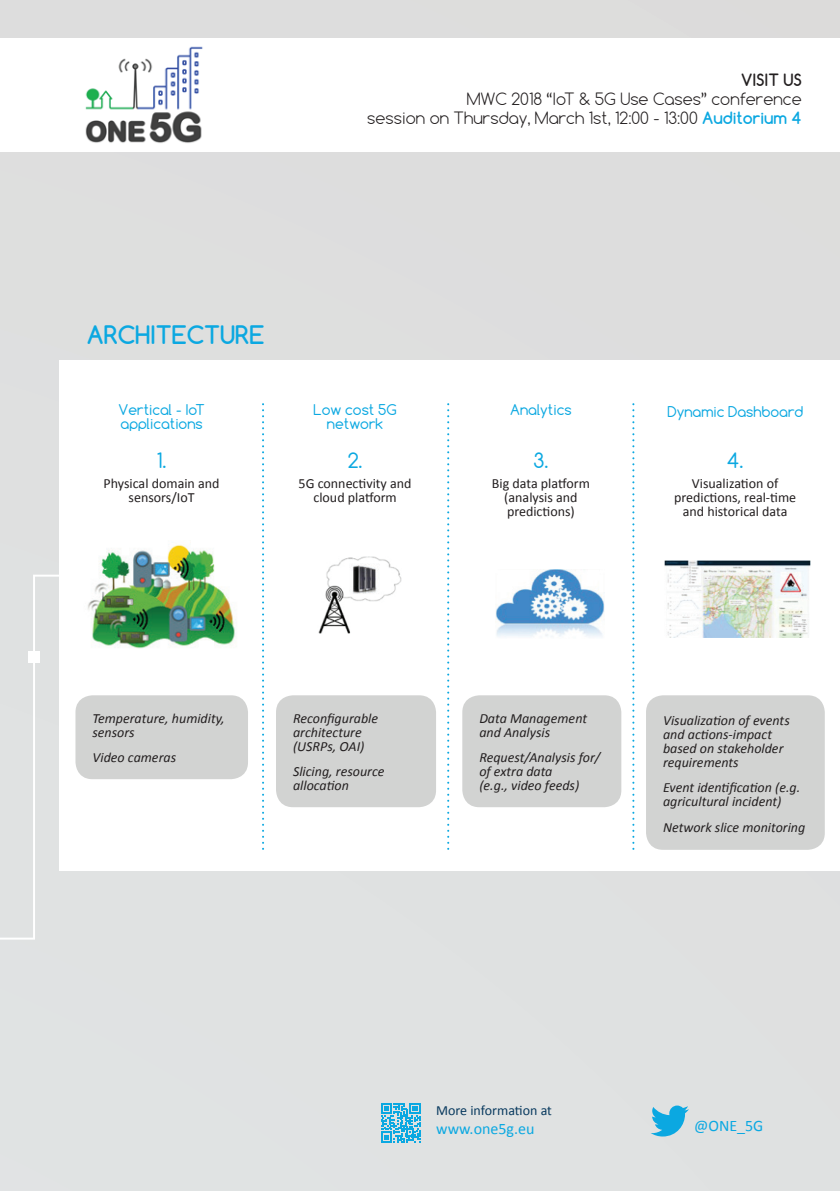
<style>
.page{position:relative;width:840px;height:1191px;background:#fff}
.page>*{position:absolute;margin:0;border:0;box-sizing:border-box;transform-origin:0 0}
.t1{font:700 24px "Comfortaa";color:#0ba8e1}
.t2{font:20px "Comfortaa";color:#0ba8e1}
.t3{font:300 16px/19.2px "Comfortaa";color:#231f20;text-align:right}
.t4{font:16px "Calibri";color:#0ba8e1}
.t5{font:700 16px "Comfortaa";color:#231f20}
.t6{font:italic 14px/14px "Calibri";color:#231f20}
.t7{font:14px/14px "Calibri";color:#231f20;text-align:center}
.t8{font:14px/14px "Comfortaa";color:#0ba8e1}
.t9{font:14px "Calibri";color:#093a5f}
.s1{font-weight:700;color:#0ba8e1}
</style>
<div class="page">
<div style="left:0;top:0;width:839px;height:1191px;background:#dfe0e0"></div>
<div style="left:0;top:39px;width:839px;height:113px;background:#fff"></div>
<div style="left:60px;top:360px;width:779px;height:510px;background:#fff"></div>
<svg style="left:381px;top:1103px;width:39px;height:39px"></svg>
<svg style="left:651px;top:1105px;width:37px;height:31px"></svg>
<svg style="left:0;top:574px;width:67px;height:365px"></svg>
<div style="left:28px;top:651px;width:12px;height:11px;background:#fff"></div>
<img style="left:85px;top:46px;width:118px;height:97px">
<img style="left:87px;top:544px;width:148px;height:105px">
<div style="left:75px;top:695px;width:173px;height:84px;background:#d2d3d2;border-radius:17px"></div>
<div style="left:276px;top:695px;width:160px;height:112px;background:#d2d3d2;border-radius:17px"></div>
<div style="left:462px;top:695px;width:159px;height:112px;background:#d2d3d2;border-radius:17px"></div>
<div style="left:645px;top:695px;width:179px;height:155px;background:#d2d3d2;border-radius:17px"></div>
<svg style="left:262px;top:403px;width:2px;height:447px"></svg>
<svg style="left:447px;top:403px;width:2px;height:447px"></svg>
<svg style="left:632px;top:403px;width:2px;height:447px"></svg>
<img style="left:318px;top:557px;width:83px;height:77px">
<img style="left:496px;top:570px;width:108px;height:67px">
<img style="left:664px;top:560px;width:146px;height:77px">
<img style="left:349px;top:563px;width:30px;height:32px">
<h1 class="t1" style="left:87px;top:320px;width:179px">ARCHITECTURE</h1>
<p class="t5" style="left:740px;top:69px;width:62px">VISIT US</p>
<p class="t3" style="left:367px;top:89px;width:435px">MWC 2018 “IoT &amp; 5G Use Cases” conference<br>session on Thursday, March 1st, 12:00 - 13:00 <span class="s1">Auditorium 4</span></p>
<p class="t8" style="left:118px;top:402px;width:88px">Vertical - IoT applications</p>
<p class="t8" style="left:313px;top:402px;width:85px;text-align:center">Low cost 5G network</p>
<p class="t8" style="left:510px;top:402px;width:63px">Analytics</p>
<p class="t8" style="left:667px;top:404px;width:137px">Dynamic Dashboard</p>
<h2 class="t2" style="left:157px;top:448px;width:11px">1.</h2>
<p class="t7" style="left:103px;top:476px;width:117px">Physical domain and sensors/IoT</p>
<h2 class="t2" style="left:347px;top:448px;width:16px">2.</h2>
<p class="t7" style="left:298px;top:476px;width:114px">5G connectivity and cloud platform</p>
<h2 class="t2" style="left:533px;top:448px;width:16px">3.</h2>
<p class="t7" style="left:491px;top:476px;width:99px">Big data platform (analysis and predictions)</p>
<h2 class="t2" style="left:726px;top:448px;width:18px">4.</h2>
<p class="t7" style="left:673px;top:476px;width:124px">Visualization of predictions, real-time and historical data</p>
<p class="t6" style="left:92px;top:710px;width:134px">Temperature, humidity, sensors</p>
<p class="t6" style="left:92px;top:750px;width:85px">Video cameras</p>
<p class="t6" style="left:293px;top:710px;width:87px">Reconfigurable architecture (USRPs, OAI)</p>
<p class="t6" style="left:293px;top:764px;width:93px">Slicing, resource allocation</p>
<p class="t6" style="left:479px;top:710px;width:109px">Data Management and Analysis</p>
<p class="t6" style="left:479px;top:750px;width:122px">Request/Analysis for/ of extra data<br>(e.g., video feeds)</p>
<p class="t6" style="left:662px;top:712px;width:128px">Visualization of events and actions-impact based on stakeholder requirements</p>
<p class="t6" style="left:662px;top:780px;width:139px">Event identification (e.g. agricultural incident)</p>
<p class="t6" style="left:662px;top:819px;width:144px">Network slice monitoring</p>
<p class="t9" style="left:436px;top:1101px;width:117px">More information at</p>
<p class="t4" style="left:436px;top:1118px;width:100px">www.one5g.eu</p>
<p class="t4" style="left:693px;top:1115px;width:71px">@ONE_5G</p>
</div>
